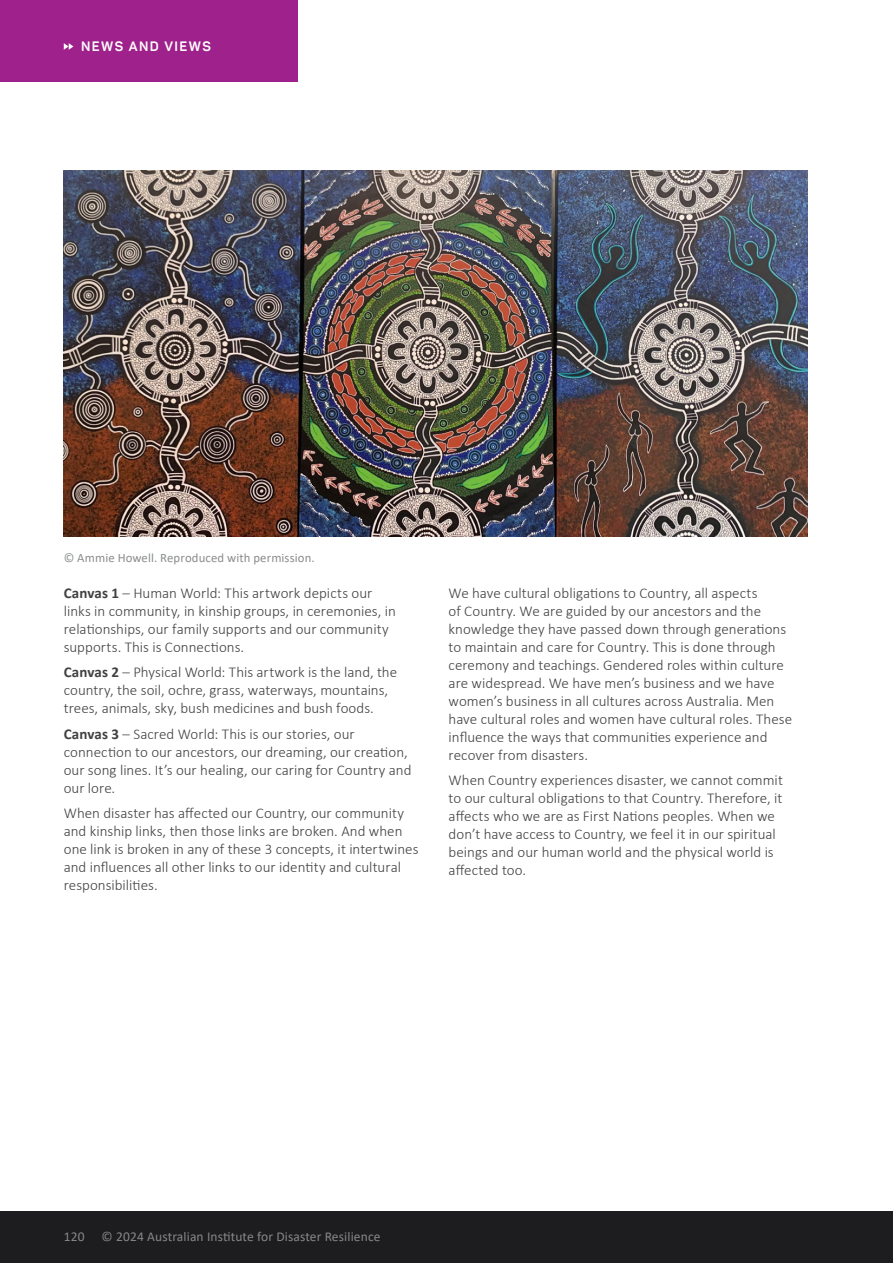
<style>
.page{position:relative;width:893px;height:1263px;background:#fff}
.page>*{position:absolute;margin:0;border:0;box-sizing:border-box;transform-origin:0 0}
.t1{font:300 15px/18px "Calibri";color:#414042}
.t2{font:13.5px "Calibri";letter-spacing:.01em;color:#868788}
.t3{font:700 13.5px "Panton";letter-spacing:.11em;color:#fff}
.t4{font:12.75px "Calibri";letter-spacing:.01em;color:#8a8c8e}
.s1{font-weight:700}
</style>
<div class="page">
<div style="left:0;top:1212px;width:893px;height:51px;background:#1d1d1f"></div>
<div style="left:0;top:0;width:298px;height:81px;background:#9f218b"></div>
<svg style="left:64px;top:43px;width:9px;height:7px"></svg>
<img style="left:64px;top:170px;width:743px;height:366px">
<p class="t3" style="left:81px;top:38px;width:131px">NEWS AND VIEWS</p>
<p class="t4" style="left:64px;top:549px;width:253px">© Ammie Howell. Reproduced with permission.</p>
<p class="t1" style="left:64px;top:584px;width:334px"><span class="s1">Canvas 1</span> – Human World: This artwork depicts our links in community, in kinship groups, in ceremonies, in relationships, our family supports and our community supports. This is Connections.</p>
<p class="t1" style="left:64px;top:663px;width:335px"><span class="s1">Canvas 2</span> – Physical World: This artwork is the land, the country, the soil, ochre, grass, waterways, mountains, trees, animals, sky, bush medicines and bush foods.</p>
<p class="t1" style="left:64px;top:724px;width:349px"><span class="s1">Canvas 3</span> – Sacred World: This is our stories, our connection to our ancestors, our dreaming, our creation, our song lines. It’s our healing, our caring for Country and our lore.</p>
<p class="t1" style="left:64px;top:804px;width:356px">When disaster has affected our Country, our community and kinship links, then those links are broken. And when one link is broken in any of these 3 concepts, it intertwines and influences all other links to our identity and cultural responsibilities.</p>
<p class="t1" style="left:449px;top:584px;width:345px">We have cultural obligations to Country, all aspects<br>of Country. We are guided by our ancestors and the knowledge they have passed down through generations to maintain and care for Country. This is done through ceremony and teachings. Gendered roles within culture are widespread. We have men’s business and we have women’s business in all cultures across Australia. Men have cultural roles and women have cultural roles. These influence the ways that communities experience and recover from disasters.</p>
<p class="t1" style="left:449px;top:771px;width:336px">When Country experiences disaster, we cannot commit to our cultural obligations to that Country. Therefore, it affects who we are as First Nations peoples. When we don’t have access to Country, we feel it in our spiritual beings and our human world and the physical world is affected too.</p>
<p class="t2" style="left:64px;top:1227px;width:22px">120</p>
<p class="t2" style="left:102px;top:1227px;width:280px">© 2024 Australian Institute for Disaster Resilience</p>
</div>
